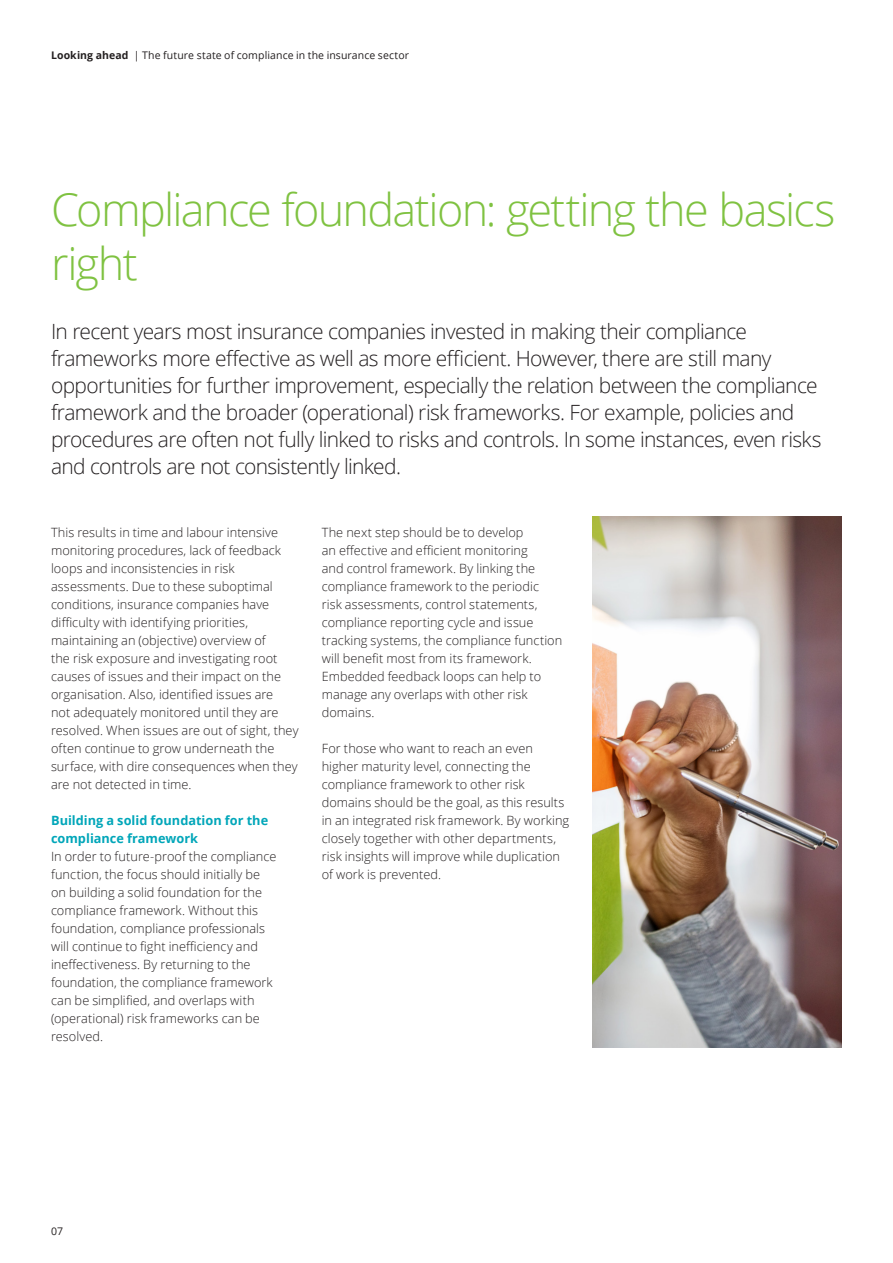
<style>
.page{position:relative;width:893px;height:1263px;background:#fff}
.page>*{position:absolute;margin:0;border:0;box-sizing:border-box;transform-origin:0 0}
.Story_heading_light{font:300 45px/54px "Open Sans";letter-spacing:-.035em;color:#7fc241}
.Introduction__14_18p{font:300 21px/27px "Open Sans";letter-spacing:-.03em;color:#231f20}
.Body_copy__8_5_12pt{font:300 12.75px/18px "Open Sans";letter-spacing:.005em;color:#231f20}
.Subhead_A__8_5_12pt{font:700 12.75px/18px "Open Sans";color:#00a6b9}
.t1{font:10.5px "Open Sans";letter-spacing:.01em;color:#231f20}
.s1{font-weight:700}
</style>
<div class="page">
<img style="left:592px;top:517px;width:250px;height:530px">
<p class="t1" style="left:51px;top:48px;width:360px"><span class="s1">Looking ahead</span> | The future state of compliance in the insurance sector</p>
<p class="Story_heading_light" style="left:51px;top:181px;width:786px">Compliance foundation: getting the basics right</p>
<p class="Introduction__14_18p" style="left:51px;top:317px;width:772px">In recent years most insurance companies invested in making their compliance frameworks more effective as well as more efficient. However, there are still many opportunities for further improvement, especially the relation between the compliance framework and the broader (operational) risk frameworks. For example, policies and procedures are often not fully linked to risks and controls. In some instances, even risks and controls are not consistently linked.</p>
<p class="Body_copy__8_5_12pt" style="left:51px;top:523px;width:249px">This results in time and labour intensive monitoring procedures, lack of feedback loops and inconsistencies in risk assessments. Due to these suboptimal conditions, insurance companies have difficulty with identifying priorities, maintaining an (objective) overview of<br>the risk exposure and investigating root causes of issues and their impact on the organisation. Also, identified issues are<br>not adequately monitored until they are resolved. When issues are out of sight, they often continue to grow underneath the surface, with dire consequences when they are not detected in time.</p>
<p class="Subhead_A__8_5_12pt" style="left:51px;top:811px;width:219px">Building a solid foundation for the compliance framework</p>
<p class="Body_copy__8_5_12pt" style="left:51px;top:847px;width:227px">In order to future-proof the compliance function, the focus should initially be on building a solid foundation for the compliance framework. Without this foundation, compliance professionals will continue to fight inefficiency and ineffectiveness. By returning to the foundation, the compliance framework can be simplified, and overlaps with (operational) risk frameworks can be resolved.</p>
<p class="Body_copy__8_5_12pt" style="left:322px;top:523px;width:242px">The next step should be to develop<br>an effective and efficient monitoring<br>and control framework. By linking the compliance framework to the periodic risk assessments, control statements, compliance reporting cycle and issue tracking systems, the compliance function will benefit most from its framework.<br>Embedded feedback loops can help to manage any overlaps with other risk domains.</p>
<p class="Body_copy__8_5_12pt" style="left:322px;top:739px;width:249px">For those who want to reach an even higher maturity level, connecting the compliance framework to other risk domains should be the goal, as this results in an integrated risk framework. By working closely together with other departments, risk insights will improve while duplication of work is prevented.</p>
<p class="t1" style="left:51px;top:1224px;width:14px">07</p>
</div>
